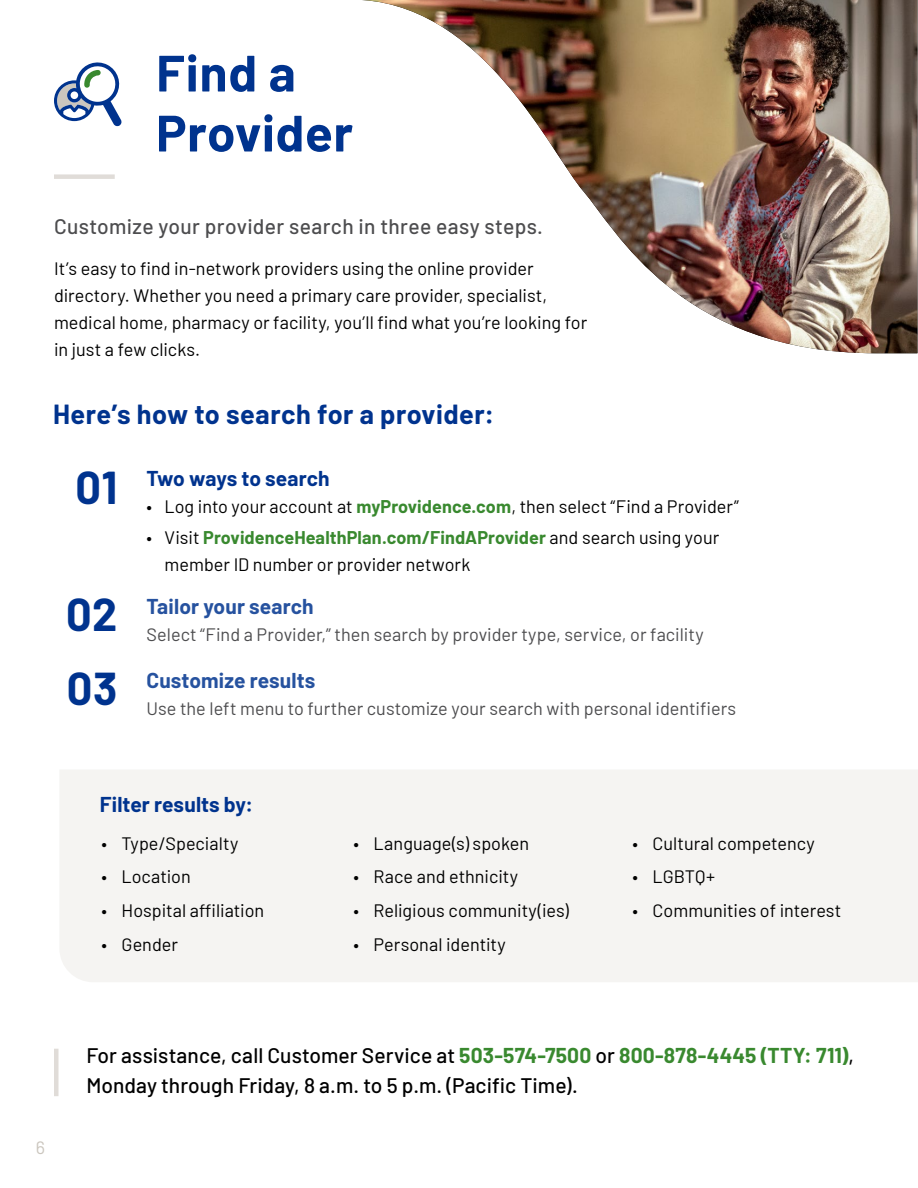
<style>
.page{position:relative;width:918px;height:1188px;background:#fff}
.page>*{position:absolute;margin:0;border:0;box-sizing:border-box;transform-origin:0 0}
.Subhead_Lora{font:700 51px/60px "Barlow";letter-spacing:.015em;color:#00338e}
.Body_12_18{font:700 45px "Barlow";color:#00338e}
.Subhead_18_23{font:700 27px "Barlow";letter-spacing:.015em;color:#00338e}
.Subhead_15_20{font:500 21px/30px "Barlow";letter-spacing:.005em;color:#000}
.Subhead_18_23-2{font:500 21px "Barlow";letter-spacing:.015em;color:#4d4d4f}
.Body_12_18-2{font:700 21px "Barlow";letter-spacing:.005em;color:#26529f}
.Body_12_18-3{font:700 21px "Barlow";color:#00338e}
.Body_12_18-4{font:18px/27px "Barlow";color:#000}
.Body_12_18-5{font:18px "Barlow";color:#4d4d4f}
.Body_15_20{font:18px "Barlow";color:#cbc6be}
.s1{font-weight:700;color:#39892f}
</style>
<div class="page">
<img style="left:363px;top:0;width:554px;height:353px">
<div style="left:60px;top:770px;width:858px;height:212px;background:#f5f4f2"></div>
<div style="left:54px;top:174px;width:61px;height:5px;background:#e0dcd8"></div>
<svg style="left:54px;top:62px;width:68px;height:65px"></svg>
<hr style="left:54px;top:1049px;width:4px;height:47px;background:#e0dcd8">
<p class="Subhead_Lora" style="left:156px;top:39px;width:198px">Find a<br>Provider</p>
<p class="Subhead_18_23-2" style="left:54px;top:211px;width:491px">Customize your provider search in three easy steps.</p>
<p class="Body_12_18-4" style="left:54px;top:253px;width:535px">It’s easy to find in-network providers using the online provider directory. Whether you need a primary care provider, specialist, medical home, pharmacy or facility, you’ll find what you’re looking for in just a few clicks.</p>
<p class="Subhead_18_23" style="left:53px;top:394px;width:443px">Here’s how to search for a provider:</p>
<p class="Body_12_18" style="left:75px;top:454px;width:43px">01</p>
<p class="Body_12_18" style="left:66px;top:581px;width:53px">02</p>
<p class="Body_12_18" style="left:67px;top:656px;width:52px">03</p>
<p class="Body_12_18-3" style="left:147px;top:463px;width:185px">Two ways to search</p>
<p class="Body_12_18-4" style="left:147px;top:491px;width:594px">• Log into your account at <span class="s1">myProvidence.com</span>, then select “Find a Provider”</p>
<p class="Body_12_18-4" style="left:165px;top:523px;width:556px;text-indent:-18px">• Visit <span class="s1">ProvidenceHealthPlan.com/FindAProvider</span> and search using your member ID number or provider network</p>
<p class="Body_12_18-2" style="left:147px;top:591px;width:169px">Tailor your search</p>
<p class="Body_12_18-5" style="left:147px;top:621px;width:559px">Select “Find a Provider,” then search by provider type, service, or facility</p>
<p class="Body_12_18-2" style="left:147px;top:665px;width:170px">Customize results</p>
<p class="Body_12_18-5" style="left:147px;top:696px;width:591px">Use the left menu to further customize your search with personal identifiers</p>
<p class="Body_12_18-3" style="left:100px;top:789px;width:155px">Filter results by:</p>
<p class="Body_12_18-4" style="left:101px;top:828px;width:138px">• Type/Specialty</p>
<p class="Body_12_18-4" style="left:101px;top:862px;width:91px">• Location</p>
<p class="Body_12_18-4" style="left:101px;top:896px;width:164px">• Hospital affiliation</p>
<p class="Body_12_18-4" style="left:101px;top:929px;width:78px">• Gender</p>
<p class="Body_12_18-4" style="left:353px;top:828px;width:177px">• Language(s) spoken</p>
<p class="Body_12_18-4" style="left:353px;top:862px;width:166px">• Race and ethnicity</p>
<p class="Body_12_18-4" style="left:353px;top:896px;width:217px">• Religious community(ies)</p>
<p class="Body_12_18-4" style="left:353px;top:929px;width:154px">• Personal identity</p>
<p class="Body_12_18-4" style="left:632px;top:828px;width:184px">• Cultural competency</p>
<p class="Body_12_18-4" style="left:632px;top:862px;width:84px">• LGBTQ+</p>
<p class="Body_12_18-4" style="left:632px;top:896px;width:210px">• Communities of interest</p>
<p class="Body_15_20" style="left:36px;top:1134px;width:11px">6</p>
<p class="Subhead_15_20" style="left:86px;top:1039px;width:769px">For assistance, call Customer Service at <span class="s1">503-574-7500</span> or <span class="s1">800-878-4445 (TTY: 711)</span>,<br>Monday through Friday, 8 a.m. to 5 p.m. (Pacific Time).</p>
</div>
